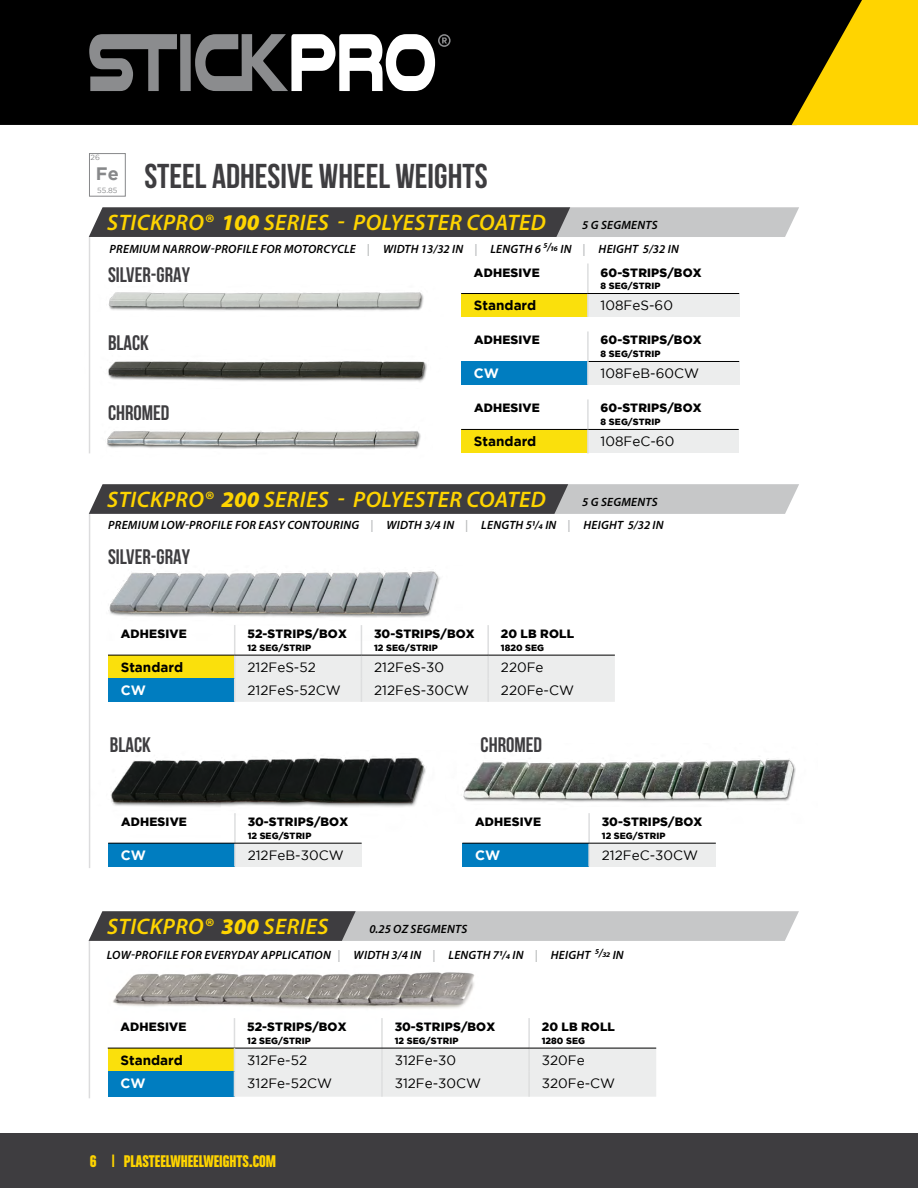
<style>
.page{position:relative;width:918px;height:1188px;background:#fff}
.page>*{position:absolute;margin:0;border:0;box-sizing:border-box;transform-origin:0 0}
.t1{font:700 34.5px "Bebas Neue";color:#3e3d40}
.t2{font:italic 600 22.5px "Myriad Pro";letter-spacing:.02em;color:#fed400}
.t3{font:700 21px "Bebas Neue";color:#3e3d40}
.t4{font:18px "Chalet Comprime Hong Kong Sixty";color:#fed400}
.t5{font:700 18px "Gotham";color:#87888a}
.t6{font:13.5px "Gotham";color:#000}
.t7{font:700 13.5px "Gotham";color:#000}
.t8{font:700 13.5px "Gotham";color:#fff}
.t9{font:italic 600 12px/25.8px "Myriad Pro";letter-spacing:.02em;color:#000}
.t10{font:900 12px "Gotham";letter-spacing:.015em;color:#000}
.t11{font:900 9px "Gotham";letter-spacing:.015em;color:#000}
.t12{font:7.5px "Gotham";color:#87888a}
.s1{font-weight:900}
.s2{color:#b5b7b8}
</style>
<div class="page">
<div style="left:0;top:0;width:792px;height:125px;background:#000"></div>
<svg style="left:792px;top:0;width:126px;height:125px;background:#b69700"></svg>
<svg style="left:89px;top:34px;width:88px;height:57px;background:#4f5051"></svg>
<div style="left:180px;top:34px;width:11px;height:57px;background:#8b8c8e"></div>
<svg style="left:195px;top:34px;width:256px;height:57px"></svg>
<svg style="left:89px;top:911px;width:710px;height:30px;background:#979799"></svg>
<img style="left:113px;top:972px;width:362px;height:37px">
<div style="left:0;top:1133px;width:918px;height:55px;background:#3e3d40"></div>
<div style="left:108px;top:655px;width:127px;height:23px;background:#fae00c"></div>
<div style="left:108px;top:678px;width:127px;height:24px;background:#007dc0"></div>
<div style="left:234px;top:656px;width:381px;height:46px;background:#eceded"></div>
<hr style="left:487px;top:678px;width:2px;height:24px;background:#dddedf">
<hr style="left:234px;top:625px;width:1px;height:30px;background:#dddedf">
<hr style="left:361px;top:625px;width:1px;height:30px;background:#dddedf">
<hr style="left:487px;top:625px;width:2px;height:30px;background:#dddedf">
<hr style="left:108px;top:655px;width:127px;height:1px;background:#000">
<hr style="left:235px;top:655px;width:126px;height:1px;background:#000">
<hr style="left:361px;top:655px;width:127px;height:1px;background:#000">
<hr style="left:488px;top:655px;width:127px;height:1px;background:#000">
<div style="left:108px;top:843px;width:127px;height:24px;background:#007dc0"></div>
<div style="left:235px;top:843px;width:127px;height:24px;background:#eceded"></div>
<hr style="left:234px;top:843px;width:2px;height:24px;background:#dddedf">
<div style="left:462px;top:843px;width:127px;height:24px;background:#007dc0"></div>
<div style="left:589px;top:843px;width:127px;height:24px;background:#eceded"></div>
<hr style="left:588px;top:813px;width:2px;height:30px;background:#dddedf">
<hr style="left:588px;top:843px;width:2px;height:24px;background:#dddedf">
<hr style="left:462px;top:843px;width:127px;height:1px;background:#000">
<hr style="left:589px;top:843px;width:127px;height:1px;background:#000">
<div style="left:461px;top:361px;width:127px;height:24px;background:#007dc0"></div>
<div style="left:588px;top:361px;width:151px;height:24px;background:#eceded"></div>
<hr style="left:587px;top:331px;width:2px;height:30px;background:#dddedf">
<hr style="left:587px;top:361px;width:2px;height:24px;background:#dddedf">
<hr style="left:589px;top:361px;width:150px;height:1px;background:#000">
<div style="left:461px;top:294px;width:127px;height:23px;background:#fae00c"></div>
<div style="left:588px;top:294px;width:151px;height:23px;background:#eceded"></div>
<hr style="left:587px;top:263px;width:2px;height:30px;background:#dddedf">
<hr style="left:587px;top:294px;width:2px;height:23px;background:#dddedf">
<hr style="left:588px;top:293px;width:151px;height:1px;background:#000">
<hr style="left:461px;top:293px;width:127px;height:1px;background:#000">
<div style="left:461px;top:429px;width:127px;height:24px;background:#fae00c"></div>
<div style="left:588px;top:429px;width:151px;height:24px;background:#eceded"></div>
<hr style="left:587px;top:399px;width:2px;height:30px;background:#dddedf">
<hr style="left:588px;top:429px;width:151px;height:1px;background:#000">
<hr style="left:461px;top:429px;width:127px;height:1px;background:#000">
<hr style="left:587px;top:430px;width:2px;height:23px;background:#dddedf">
<div style="left:89px;top:153px;width:37px;height:43px;background:#fff;border:1px solid #87888a"></div>
<hr style="left:89px;top:237px;width:1px;height:216px;background:#3e3d40">
<hr style="left:89px;top:514px;width:1px;height:354px;background:#3e3d40">
<hr style="left:89px;top:941px;width:1px;height:157px;background:#3e3d40">
<img style="left:108px;top:571px;width:332px;height:69px">
<img style="left:89px;top:751px;width:337px;height:97px">
<img style="left:463px;top:758px;width:333px;height:65px">
<svg style="left:89px;top:484px;width:710px;height:30px;background:#6f6e71"></svg>
<svg style="left:89px;top:207px;width:710px;height:30px;background:#6e6e70"></svg>
<div style="left:108px;top:1048px;width:126px;height:23px;background:#fae00c"></div>
<div style="left:108px;top:1071px;width:126px;height:26px;background:#007dc0"></div>
<hr style="left:234px;top:1018px;width:1px;height:30px;background:#dddedf">
<hr style="left:381px;top:1018px;width:2px;height:30px;background:#dddedf">
<hr style="left:528px;top:1018px;width:2px;height:30px;background:#dddedf">
<hr style="left:108px;top:1048px;width:126px;height:1px;background:#000">
<div style="left:234px;top:1048px;width:422px;height:49px;background:#eceded"></div>
<hr style="left:381px;top:1071px;width:2px;height:26px;background:#dddedf">
<hr style="left:528px;top:1071px;width:2px;height:26px;background:#dddedf">
<img style="left:89px;top:282px;width:335px;height:35px">
<img style="left:107px;top:430px;width:314px;height:19px">
<img style="left:89px;top:347px;width:338px;height:42px">
<p class="t12" style="left:91px;top:153px;width:11px">26</p>
<p class="t12" style="left:97px;top:186px;width:22px">55.85</p>
<h3 class="t5" style="left:96px;top:164px;width:24px">Fe</h3>
<h1 class="t1" style="left:144px;top:157px;width:345px">STEEL ADHESIVE WHEEL WEIGHTS</h1>
<h2 class="t2" style="left:107px;top:209px;width:440px">STICKPRO® <span class="s1">100</span> SERIES - POLYESTER COATED</h2>
<p class="t9" style="left:582px;top:212px;width:77px">5 G SEGMENTS</p>
<p class="t9" style="left:110px;top:235px;width:571px">PREMIUM NARROW-PROFILE FOR MOTORCYCLE <span class="s2">|</span> WIDTH 13/32 IN <span class="s2">|</span> LENGTH 6 5/16 IN <span class="s2">|</span> HEIGHT 5/32 IN</p>
<h3 class="t3" style="left:108px;top:263px;width:84px">SILVER-GRAY</h3>
<p class="t10" style="left:474px;top:265px;width:67px">ADHESIVE</p>
<p class="t10" style="left:601px;top:265px;width:102px">60-STRIPS/BOX</p>
<p class="t11" style="left:601px;top:281px;width:61px">8 SEG/STRIP</p>
<p class="t7" style="left:474px;top:298px;width:64px">Standard</p>
<p class="t6" style="left:601px;top:298px;width:74px">108FeS-60</p>
<h3 class="t3" style="left:108px;top:332px;width:42px">BLACK</h3>
<h3 class="t3" style="left:108px;top:401px;width:63px">CHROMED</h3>
<p class="t10" style="left:474px;top:333px;width:67px">ADHESIVE</p>
<p class="t10" style="left:601px;top:333px;width:102px">60-STRIPS/BOX</p>
<p class="t11" style="left:601px;top:349px;width:61px">8 SEG/STRIP</p>
<p class="t8" style="left:474px;top:366px;width:27px">CW</p>
<p class="t6" style="left:601px;top:366px;width:100px">108FeB-60CW</p>
<p class="t10" style="left:474px;top:401px;width:67px">ADHESIVE</p>
<p class="t10" style="left:601px;top:401px;width:102px">60-STRIPS/BOX</p>
<p class="t11" style="left:601px;top:417px;width:61px">8 SEG/STRIP</p>
<p class="t7" style="left:474px;top:433px;width:64px">Standard</p>
<p class="t6" style="left:601px;top:434px;width:75px">108FeC-60</p>
<h2 class="t2" style="left:107px;top:485px;width:440px">STICKPRO® <span class="s1">200</span> SERIES - POLYESTER COATED</h2>
<p class="t9" style="left:582px;top:489px;width:77px">5 G SEGMENTS</p>
<p class="t9" style="left:108px;top:512px;width:557px">PREMIUM LOW-PROFILE FOR EASY CONTOURING <span class="s2">|</span> WIDTH 3/4 IN <span class="s2">|</span> LENGTH 5 1/4 IN <span class="s2">|</span> HEIGHT 5/32 IN</p>
<h3 class="t3" style="left:108px;top:545px;width:84px">SILVER-GRAY</h3>
<p class="t10" style="left:121px;top:627px;width:67px">ADHESIVE</p>
<p class="t10" style="left:247px;top:627px;width:101px">52-STRIPS/BOX</p>
<p class="t11" style="left:247px;top:642px;width:65px">12 SEG/STRIP</p>
<p class="t10" style="left:374px;top:627px;width:102px">30-STRIPS/BOX</p>
<p class="t11" style="left:374px;top:642px;width:65px">12 SEG/STRIP</p>
<p class="t10" style="left:501px;top:627px;width:75px">20 LB ROLL</p>
<p class="t11" style="left:501px;top:642px;width:45px">1820 SEG</p>
<p class="t7" style="left:121px;top:659px;width:64px">Standard</p>
<p class="t6" style="left:247px;top:659px;width:70px">212FeS-52</p>
<p class="t6" style="left:374px;top:659px;width:71px">212FeS-30</p>
<p class="t6" style="left:501px;top:659px;width:44px">220Fe</p>
<p class="t8" style="left:121px;top:683px;width:27px">CW</p>
<p class="t6" style="left:247px;top:683px;width:95px">212FeS-52CW</p>
<p class="t6" style="left:374px;top:683px;width:96px">212FeS-30CW</p>
<p class="t6" style="left:501px;top:683px;width:75px">220Fe-CW</p>
<h3 class="t3" style="left:110px;top:733px;width:42px">BLACK</h3>
<h3 class="t3" style="left:481px;top:733px;width:63px">CHROMED</h3>
<p class="t10" style="left:121px;top:815px;width:67px">ADHESIVE</p>
<p class="t10" style="left:248px;top:815px;width:102px">30-STRIPS/BOX</p>
<p class="t11" style="left:248px;top:831px;width:65px">12 SEG/STRIP</p>
<p class="t8" style="left:121px;top:847px;width:27px">CW</p>
<p class="t6" style="left:248px;top:848px;width:97px">212FeB-30CW</p>
<p class="t10" style="left:475px;top:815px;width:67px">ADHESIVE</p>
<p class="t10" style="left:602px;top:815px;width:102px">30-STRIPS/BOX</p>
<p class="t11" style="left:602px;top:831px;width:65px">12 SEG/STRIP</p>
<p class="t8" style="left:475px;top:847px;width:27px">CW</p>
<p class="t6" style="left:602px;top:848px;width:98px">212FeC-30CW</p>
<h2 class="t2" style="left:107px;top:913px;width:223px">STICKPRO® <span class="s1">300</span> SERIES</h2>
<p class="t9" style="left:107px;top:916px;width:518px;text-indent:262px">0.25 OZ SEGMENTS<br>LOW-PROFILE FOR EVERYDAY APPLICATION <span class="s2">|</span> WIDTH 3/4 IN <span class="s2">|</span> LENGTH 71/4 IN <span class="s2">|</span> HEIGHT 5/32 IN</p>
<p class="t10" style="left:121px;top:1020px;width:67px">ADHESIVE</p>
<p class="t10" style="left:247px;top:1020px;width:101px">52-STRIPS/BOX</p>
<p class="t11" style="left:247px;top:1035px;width:65px">12 SEG/STRIP</p>
<p class="t10" style="left:395px;top:1020px;width:102px">30-STRIPS/BOX</p>
<p class="t11" style="left:395px;top:1035px;width:65px">12 SEG/STRIP</p>
<p class="t10" style="left:542px;top:1020px;width:75px">20 LB ROLL</p>
<p class="t11" style="left:542px;top:1035px;width:45px">1280 SEG</p>
<p class="t7" style="left:121px;top:1052px;width:64px">Standard</p>
<p class="t6" style="left:247px;top:1052px;width:61px">312Fe-52</p>
<p class="t6" style="left:395px;top:1052px;width:63px">312Fe-30</p>
<p class="t6" style="left:542px;top:1052px;width:44px">320Fe</p>
<p class="t8" style="left:121px;top:1075px;width:27px">CW</p>
<p class="t6" style="left:247px;top:1076px;width:86px">312Fe-52CW</p>
<p class="t6" style="left:395px;top:1076px;width:88px">312Fe-30CW</p>
<p class="t6" style="left:542px;top:1076px;width:75px">320Fe-CW</p>
<h3 class="t4" style="left:90px;top:1150px;width:188px">6 | PLASTEELWHEELWEIGHTS.COM</h3>
</div>
